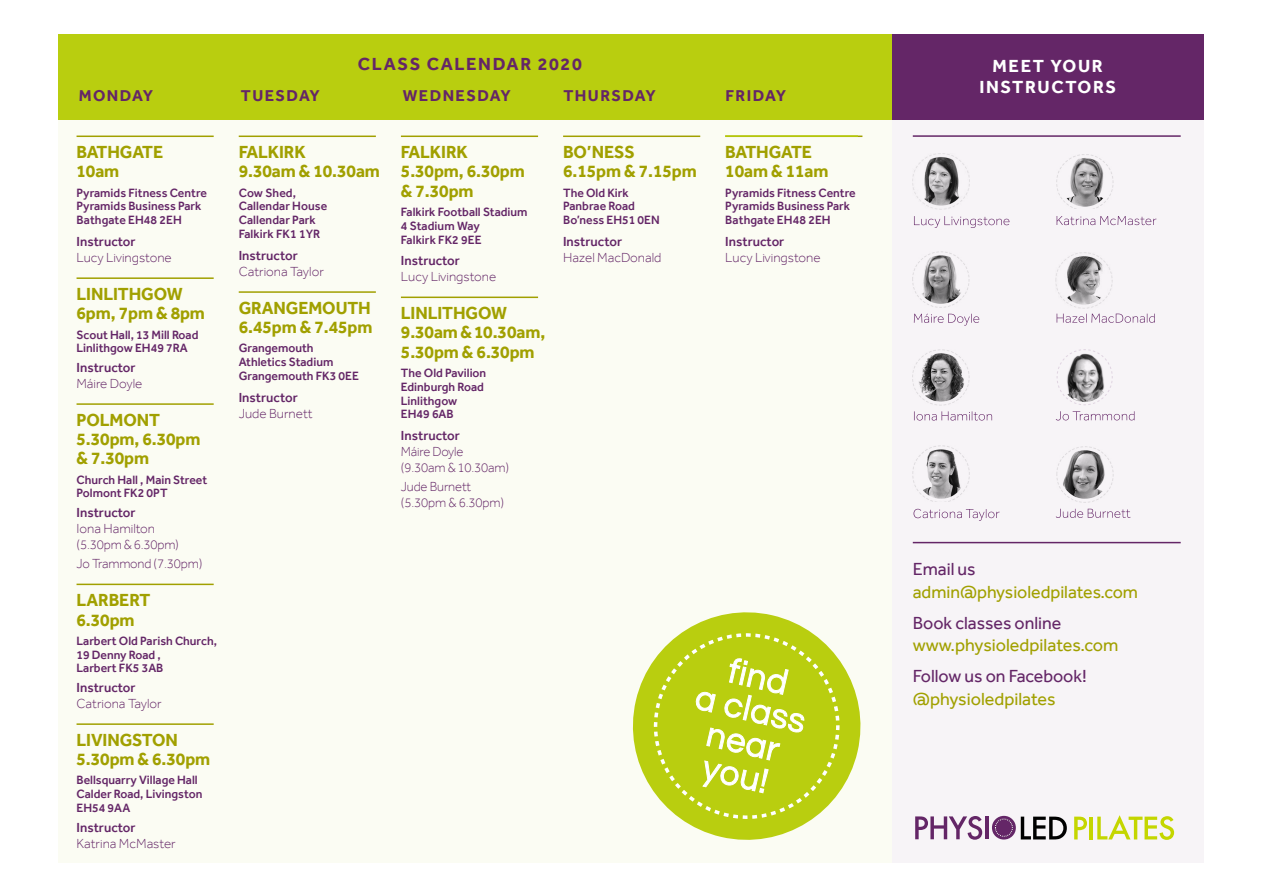
<style>
.page{position:relative;width:1263px;height:893px;background:#fff}
.page>*{position:absolute;margin:0;border:0;box-sizing:border-box;transform-origin:0 0}
.t1{font:700 18px/19.2px "Effra";letter-spacing:-.005em;color:#a1a000}
.t2{font:18px "Effra";color:#a1a000}
.t3{font:18px "Effra";color:#642667}
.t4{font:700 18px/21px "Effra";letter-spacing:.09em;color:#fff;text-align:center}
.t5{font:700 18px "Effra";letter-spacing:.09em;color:#642667}
.t6{font:700 16.2px "Effra";letter-spacing:.09em;color:#642667}
.t7{font:300 13.5px/16.2px "Effra";color:#642667}
.t8{font:500 13.5px "Effra";color:#642667}
.t9{font:500 12.3px/13.8px "Effra";color:#642667}
</style>
<div class="page">
<div style="left:59px;top:34px;width:833px;height:829px;background:#fbfcf3"></div>
<div style="left:892px;top:34px;width:311px;height:829px;background:#f7f4f7"></div>
<div style="left:59px;top:34px;width:833px;height:85px;background:#b9ce0f"></div>
<hr style="left:77px;top:136px;width:137px;height:1px;background:#a1a000">
<hr style="left:77px;top:277px;width:137px;height:2px;background:#a1a000">
<hr style="left:77px;top:403px;width:137px;height:2px;background:#a1a000">
<hr style="left:77px;top:584px;width:137px;height:1px;background:#a1a000">
<hr style="left:77px;top:723px;width:137px;height:2px;background:#a1a000">
<hr style="left:239px;top:136px;width:137px;height:1px;background:#a1a000">
<hr style="left:239px;top:291px;width:137px;height:2px;background:#a1a000">
<hr style="left:401px;top:136px;width:137px;height:1px;background:#a1a000">
<hr style="left:401px;top:297px;width:137px;height:1px;background:#a1a000">
<hr style="left:563px;top:136px;width:137px;height:1px;background:#a1a000">
<hr style="left:725px;top:136px;width:137px;height:1px;background:#a1a000">
<svg style="left:632px;top:612px;width:229px;height:228px"></svg>
<svg style="left:650px;top:629px;width:193px;height:194px;background:#c4d535"></svg>
<hr style="left:985px;top:816px;width:4px;height:23px;background:#642667">
<svg style="left:1074px;top:817px;width:13px;height:22px"></svg>
<hr style="left:1089px;top:817px;width:4px;height:22px;background:#c4d600">
<svg style="left:1097px;top:815px;width:77px;height:25px"></svg>
<svg style="left:915px;top:816px;width:67px;height:24px"></svg>
<svg style="left:992px;top:816px;width:75px;height:24px"></svg>
<svg style="left:1056px;top:509px;width:74px;height:9px"></svg>
<svg style="left:1056px;top:411px;width:78px;height:9px"></svg>
<svg style="left:1056px;top:314px;width:99px;height:9px"></svg>
<svg style="left:1056px;top:216px;width:100px;height:9px"></svg>
<img style="left:913px;top:251px;width:56px;height:56px">
<img style="left:913px;top:349px;width:56px;height:56px">
<img style="left:913px;top:154px;width:56px;height:56px">
<img style="left:913px;top:446px;width:56px;height:56px">
<img style="left:1056px;top:447px;width:57px;height:56px">
<img style="left:1057px;top:154px;width:56px;height:55px">
<img style="left:1056px;top:252px;width:57px;height:56px">
<svg style="left:913px;top:509px;width:87px;height:12px"></svg>
<svg style="left:914px;top:411px;width:78px;height:10px"></svg>
<svg style="left:914px;top:314px;width:65px;height:12px"></svg>
<svg style="left:914px;top:216px;width:95px;height:12px"></svg>
<div style="left:892px;top:34px;width:311px;height:85px;background:#642667"></div>
<hr style="left:725px;top:135px;width:133px;height:2px;background:#b9ce0f">
<svg style="left:1056px;top:349px;width:57px;height:56px"></svg>
<img style="left:1060px;top:353px;width:49px;height:49px">
<hr style="left:913px;top:542px;width:268px;height:1px;background:#642667">
<hr style="left:913px;top:135px;width:268px;height:2px;background:#642667">
<h1 class="t5" style="left:358px;top:53px;width:225px">CLASS CALENDAR 2020</h1>
<h1 class="t4" style="left:979px;top:56px;width:138px">MEET YOUR<br>INSTRUCTORS</h1>
<h2 class="t6" style="left:79px;top:86px;width:76px">MONDAY</h2>
<h2 class="t6" style="left:241px;top:86px;width:81px">TUESDAY</h2>
<h2 class="t6" style="left:403px;top:86px;width:109px">WEDNESDAY</h2>
<h2 class="t6" style="left:563px;top:86px;width:94px">THURSDAY</h2>
<h2 class="t6" style="left:725px;top:86px;width:62px">FRIDAY</h2>
<h1 class="t1" style="left:77px;top:142px;width:88px">BATHGATE<br>10am</h1>
<p class="t9" style="left:77px;top:185px;width:132px">Pyramids Fitness Centre<br>Pyramids Business Park<br>Bathgate EH48 2EH</p>
<p class="t8" style="left:77px;top:233px;width:61px">Instructor</p>
<p class="t7" style="left:77px;top:249px;width:97px">Lucy Livingstone</p>
<h1 class="t1" style="left:77px;top:284px;width:130px">LINLITHGOW<br>6pm, 7pm &amp; 8pm</h1>
<p class="t9" style="left:77px;top:327px;width:123px">Scout Hall, 13 Mill Road<br>Linlithgow EH49 7RA</p>
<p class="t8" style="left:77px;top:359px;width:61px">Instructor</p>
<p class="t7" style="left:77px;top:375px;width:67px">Máire Doyle</p>
<h1 class="t1" style="left:77px;top:410px;width:125px">POLMONT<br>5.30pm, 6.30pm &amp; 7.30pm</h1>
<p class="t9" style="left:77px;top:472px;width:132px">Church Hall , Main Street<br>Polmont FK2 0PT</p>
<p class="t8" style="left:77px;top:504px;width:61px">Instructor</p>
<p class="t7" style="left:77px;top:520px;width:104px">Iona Hamilton (5.30pm &amp; 6.30pm)</p>
<p class="t7" style="left:77px;top:555px;width:127px">Jo Trammond (7.30pm)</p>
<h1 class="t1" style="left:77px;top:591px;width:75px">LARBERT<br>6.30pm</h1>
<p class="t9" style="left:77px;top:633px;width:142px">Larbert Old Parish Church,<br>19 Denny Road ,<br>Larbert FK5 3AB</p>
<p class="t8" style="left:77px;top:679px;width:61px">Instructor</p>
<p class="t7" style="left:77px;top:695px;width:87px">Catriona Taylor</p>
<h1 class="t1" style="left:77px;top:730px;width:135px">LIVINGSTON<br>5.30pm &amp; 6.30pm</h1>
<p class="t9" style="left:77px;top:773px;width:127px">Bellsquarry Village Hall<br>Calder Road, Livingston<br>EH54 9AA</p>
<p class="t8" style="left:77px;top:819px;width:61px">Instructor</p>
<p class="t7" style="left:77px;top:835px;width:101px">Katrina McMaster</p>
<h1 class="t1" style="left:239px;top:142px;width:143px">FALKIRK<br>9.30am &amp; 10.30am</h1>
<p class="t9" style="left:239px;top:185px;width:90px">Cow Shed,<br>Callendar House<br>Callendar Park<br>Falkirk FK1 1YR</p>
<p class="t8" style="left:239px;top:247px;width:61px">Instructor</p>
<p class="t7" style="left:239px;top:263px;width:87px">Catriona Taylor</p>
<h1 class="t1" style="left:239px;top:298px;width:135px">GRANGEMOUTH<br>6.45pm &amp; 7.45pm</h1>
<p class="t9" style="left:239px;top:341px;width:122px">Grangemouth<br>Athletics Stadium<br>Grangemouth FK3 0EE</p>
<p class="t8" style="left:239px;top:389px;width:61px">Instructor</p>
<p class="t7" style="left:239px;top:405px;width:75px">Jude Burnett</p>
<h1 class="t1" style="left:401px;top:142px;width:125px">FALKIRK<br>5.30pm, 6.30pm &amp; 7.30pm</h1>
<p class="t9" style="left:401px;top:205px;width:128px">Falkirk Football Stadium<br>4 Stadium Way<br>Falkirk FK2 9EE</p>
<p class="t8" style="left:401px;top:252px;width:61px">Instructor</p>
<p class="t7" style="left:401px;top:268px;width:97px">Lucy Livingstone</p>
<h1 class="t1" style="left:401px;top:304px;width:146px">LINLITHGOW<br>9.30am&amp;10.30am,<br>5.30pm &amp; 6.30pm</h1>
<p class="t9" style="left:401px;top:366px;width:87px">The Old Pavilion<br>Edinburgh Road<br>Linlithgow<br>EH49 6AB</p>
<p class="t8" style="left:401px;top:427px;width:61px">Instructor</p>
<p class="t7" style="left:401px;top:443px;width:110px">Máire Doyle (9.30am &amp; 10.30am)</p>
<p class="t7" style="left:401px;top:479px;width:105px">Jude Burnett (5.30pm &amp; 6.30pm)</p>
<h1 class="t1" style="left:563px;top:142px;width:135px">BO’NESS<br>6.15pm &amp; 7.15pm</h1>
<p class="t9" style="left:563px;top:185px;width:98px">The Old Kirk<br>Panbrae Road<br>Bo’ness EH51 0EN</p>
<p class="t8" style="left:563px;top:233px;width:61px">Instructor</p>
<p class="t7" style="left:563px;top:249px;width:100px">Hazel MacDonald</p>
<h1 class="t1" style="left:725px;top:142px;width:105px">BATHGATE<br>10am &amp; 11am</h1>
<p class="t9" style="left:725px;top:185px;width:132px">Pyramids Fitness Centre<br>Pyramids Business Park<br>Bathgate EH48 2EH</p>
<p class="t8" style="left:725px;top:233px;width:61px">Instructor</p>
<p class="t7" style="left:725px;top:249px;width:97px">Lucy Livingstone</p>
<h1 class="t3" style="left:913px;top:558px;width:64px">Email us</h1>
<h1 class="t2" style="left:913px;top:581px;width:227px">admin@physioledpilates.com</h1>
<h1 class="t3" style="left:913px;top:612px;width:150px">Book classes online</h1>
<h1 class="t2" style="left:913px;top:634px;width:207px">www.physioledpilates.com</h1>
<h1 class="t3" style="left:913px;top:665px;width:175px">Follow us on Facebook!</h1>
<h1 class="t2" style="left:913px;top:688px;width:144px">@physioledpilates</h1>
</div>
